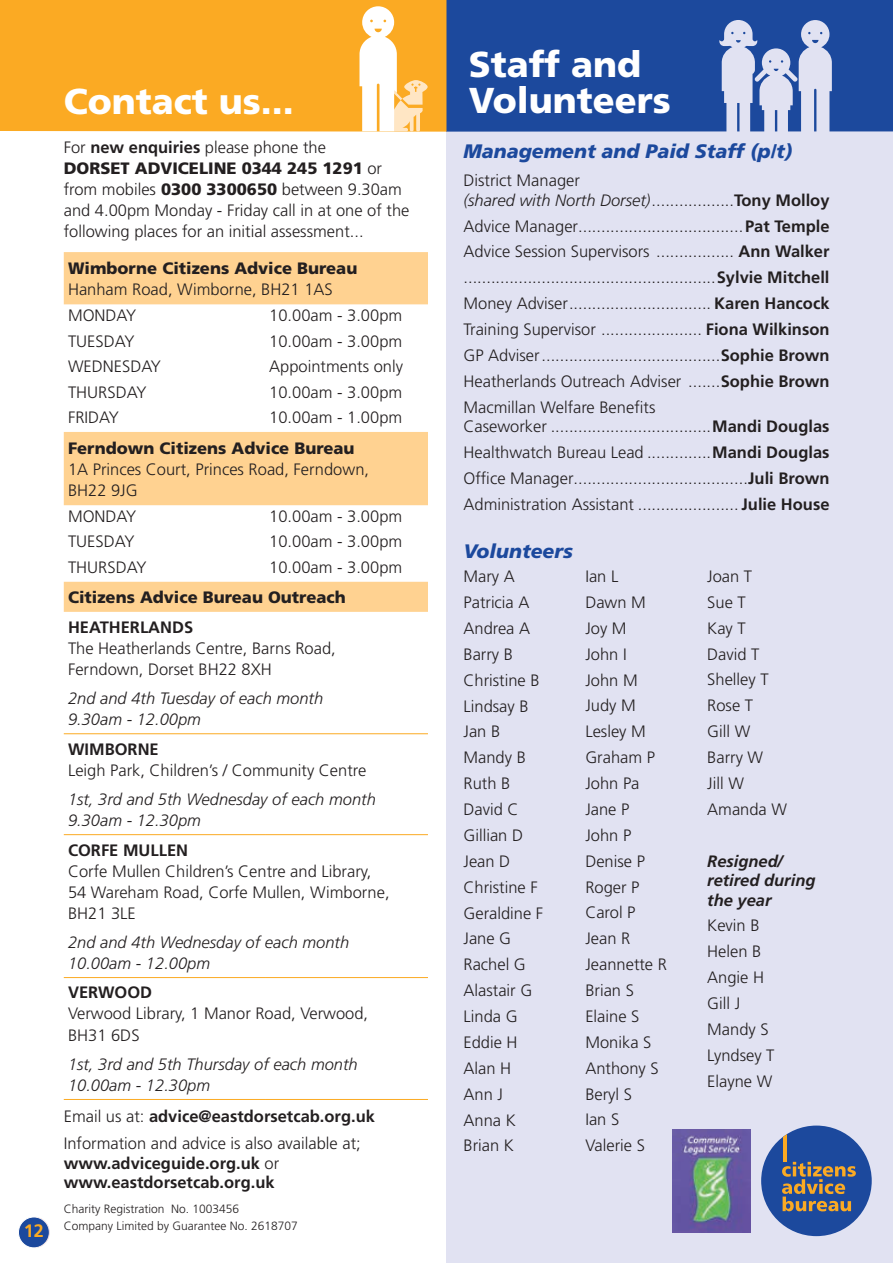
<style>
.page{position:relative;width:893px;height:1263px;background:#fff}
.page>*{position:absolute;margin:0;border:0;box-sizing:border-box;transform-origin:0 0}
.t1{font:900 36px "Frutiger LT";color:#fff}
.t2{font:italic 900 19.5px "Frutiger LT";color:#1c499d}
.t3{font:700 18px "Frutiger LT";color:#fbaa23}
.t4{font:300 16.5px/25.8px "Frutiger LT";color:#231f20}
.t5{font:italic 300 16.5px/21px "Frutiger LT";color:#231f20}
.t6{font:700 16.5px/19.5px "Frutiger LT";color:#231f20}
.t7{font:900 16.5px "Frutiger LT";color:#231f20}
.t8{font:italic 700 16.5px/19.5px "Frutiger LT";color:#231f20}
.t9{font:300 12px/16.5px "Frutiger LT";color:#231f20}
.s1{font-weight:700}
.s2{font-weight:900}
.s3{font-weight:300}
.s4{font-style:italic}
</style>
<div class="page">
<div style="left:447px;top:0;width:446px;height:1263px;background:#e1e2f2"></div>
<svg style="left:447px;top:0;width:446px;height:132px;background:#385ea9"></svg>
<div style="left:18px;top:1217px;width:31px;height:31px;background:#1c499d;border-radius:50%"></div>
<div style="left:18px;top:1217px;width:32px;height:31px;border:1px solid #fff;border-radius:50%"></div>
<div style="left:761px;top:1125px;width:111px;height:111px;background:#1c499d;border-radius:50%"></div>
<hr style="left:783px;top:1125px;width:3px;height:36px;background:#fbaa23">
<svg style="left:782px;top:1162px;width:74px;height:49px"></svg>
<div style="left:0;top:0;width:446px;height:132px;background:#fbaa23"></div>
<svg style="left:359px;top:6px;width:69px;height:126px"></svg>
<img style="left:673px;top:1129px;width:77px;height:103px">
<svg style="left:64px;top:252px;width:364px;height:360px"></svg>
<hr style="left:64px;top:733px;width:201px;height:1px;background:#fbaa23">
<hr style="left:265px;top:733px;width:163px;height:1px;background:#fbaa23">
<hr style="left:64px;top:834px;width:201px;height:1px;background:#fbaa23">
<hr style="left:265px;top:834px;width:163px;height:1px;background:#fbaa23">
<hr style="left:64px;top:977px;width:201px;height:1px;background:#fbaa23">
<hr style="left:265px;top:977px;width:163px;height:1px;background:#fbaa23">
<hr style="left:64px;top:1099px;width:201px;height:1px;background:#fbaa23">
<hr style="left:265px;top:1099px;width:163px;height:1px;background:#fbaa23">
<p class="t3" style="left:24px;top:1220px;width:22px">12</p>
<h1 class="t1" style="left:469px;top:43px;width:174px">Staff and</h1>
<h1 class="t1" style="left:64px;top:80px;width:232px">Contact us...</h1>
<h1 class="t1" style="left:469px;top:79px;width:204px">Volunteers</h1>
<p class="t4" style="left:64px;top:137px;width:347px;line-height:21px">For <span class="s1">new enquiries</span> please phone the<br><span class="s2">DORSET ADVICELINE 0344 245 1291</span> or from mobiles <span class="s2">0300 3300650</span> between 9.30am and 4.00pm Monday - Friday call in at one of the following places for an initial assessment...</p>
<p class="t7" style="left:68px;top:258px;width:291px">Wimborne Citizens Advice Bureau</p>
<p class="t4" style="left:68px;top:276px;width:266px;line-height:26.2px">Hanham Road, Wimborne, BH21 1AS<br>MONDAY</p>
<p class="t4" style="left:269px;top:303px;width:134px">10.00am - 3.00pm</p>
<p class="t4" style="left:68px;top:328px;width:68px">TUESDAY</p>
<p class="t4" style="left:269px;top:328px;width:134px">10.00am - 3.00pm</p>
<p class="t4" style="left:68px;top:354px;width:95px">WEDNESDAY</p>
<p class="t4" style="left:269px;top:354px;width:135px">Appointments only</p>
<p class="t4" style="left:68px;top:379px;width:80px">THURSDAY</p>
<p class="t4" style="left:269px;top:379px;width:134px">10.00am - 3.00pm</p>
<p class="t4" style="left:68px;top:405px;width:52px">FRIDAY</p>
<p class="t4" style="left:269px;top:405px;width:134px">10.00am - 1.00pm</p>
<p class="t7" style="left:68px;top:438px;width:288px">Ferndown Citizens Advice Bureau</p>
<p class="t4" style="left:68px;top:458px;width:303px;line-height:21px">1A Princes Court, Princes Road, Ferndown,<br>BH22 9JG</p>
<p class="t4" style="left:68px;top:503px;width:70px">MONDAY</p>
<p class="t4" style="left:269px;top:503px;width:134px">10.00am - 3.00pm</p>
<p class="t4" style="left:68px;top:529px;width:68px">TUESDAY</p>
<p class="t4" style="left:269px;top:529px;width:134px">10.00am - 3.00pm</p>
<p class="t4" style="left:68px;top:554px;width:80px">THURSDAY</p>
<p class="t4" style="left:269px;top:554px;width:134px">10.00am - 3.00pm</p>
<p class="t7" style="left:68px;top:588px;width:279px">Citizens Advice Bureau Outreach</p>
<p class="t6" style="left:68px;top:617px;width:127px">HEATHERLANDS</p>
<p class="t4" style="left:68px;top:638px;width:269px;line-height:21px">The Heatherlands Centre, Barns Road,<br>Ferndown, Dorset BH22 8XH</p>
<p class="t5" style="left:68px;top:688px;width:257px">2nd and 4th Tuesday of each month<br>9.30am - 12.00pm</p>
<p class="t6" style="left:68px;top:739px;width:92px">WIMBORNE</p>
<p class="t4" style="left:68px;top:757px;width:300px">Leigh Park, Children’s / Community Centre</p>
<p class="t5" style="left:68px;top:789px;width:309px">1st, 3rd and 5th Wednesday of each month<br>9.30am - 12.30pm</p>
<p class="t6" style="left:68px;top:840px;width:122px">CORFE MULLEN</p>
<p class="t4" style="left:68px;top:860px;width:323px;line-height:21px">Corfe Mullen Children’s Centre and Library,<br>54 Wareham Road, Corfe Mullen, Wimborne,<br>BH21 3LE</p>
<p class="t5" style="left:68px;top:932px;width:283px">2nd and 4th Wednesday of each month<br>10.00am - 12.00pm</p>
<p class="t6" style="left:68px;top:983px;width:86px">VERWOOD</p>
<p class="t4" style="left:68px;top:1003px;width:302px;line-height:21px">Verwood Library, 1 Manor Road, Verwood,<br>BH31 6DS</p>
<p class="t5" style="left:68px;top:1054px;width:291px">1st, 3rd and 5th Thursday of each month<br>10.00am - 12.30pm</p>
<p class="t4" style="left:64px;top:1102px;width:313px;line-height:27.6px">Email us at: <span class="s1">advice@eastdorsetcab.org.uk<br></span>Information and advice is also available at;</p>
<p class="t6" style="left:64px;top:1153px;width:217px">www.adviceguide.org.uk <span class="s3">or </span>www.eastdorsetcab.org.uk</p>
<p class="t9" style="left:64px;top:1201px;width:236px">Charity Registration No. 1003456<br>Company Limited by Guarantee No. 2618707</p>
<p class="t2" style="left:463px;top:140px;width:330px">Management and Paid Staff (p/t)</p>
<p class="t4" style="left:463px;top:171px;width:368px;line-height:19.5px">District Manager<br><span class="s4">(shared with North Dorset)</span>..................<span class="s1">Tony Molloy</span></p>
<p class="t4" style="left:463px;top:213px;width:368px;text-align:justify">Advice Manager....................................<span class="s1">Pat Temple </span>Advice Session Supervisors ................. <span class="s1">Ann Walker </span>.......................................................<span class="s1">Sylvie Mitchell </span>Money Adviser............................... <span class="s1">Karen Hancock </span>Training Supervisor ...................... <span class="s1">Fiona Wilkinson </span>GP Adviser.......................................<span class="s1">Sophie Brown </span>Heatherlands Outreach Adviser .......<span class="s1">Sophie Brown </span>Macmillan Welfare Benefits</p>
<p class="t4" style="left:463px;top:414px;width:368px;text-align:justify">Caseworker ...................................<span class="s1">Mandi Douglas </span>Healthwatch Bureau Lead ..............<span class="s1">Mandi Douglas </span>Office Manager......................................<span class="s1">Juli Brown </span>Administration Assistant ...................... <span class="s1">Julie House</span></p>
<p class="t2" style="left:463px;top:539px;width:111px">Volunteers</p>
<p class="t4" style="left:463px;top:564px;width:81px">Mary A<br>Patricia A<br>Andrea A<br>Barry B<br>Christine B<br>Lindsay B<br>Jan B<br>Mandy B<br>Ruth B<br>David C<br>Gillian D<br>Jean D<br>Christine F<br>Geraldine F<br>Jane G<br>Rachel G<br>Alastair G<br>Linda G<br>Eddie H<br>Alan H<br>Ann J<br>Anna K<br>Brian K</p>
<p class="t4" style="left:585px;top:564px;width:83px">Ian L<br>Dawn M<br>Joy M<br>John I<br>John M<br>Judy M<br>Lesley M<br>Graham P<br>John Pa<br>Jane P<br>John P<br>Denise P<br>Roger P<br>Carol P<br>Jean R<br>Jeannette R<br>Brian S<br>Elaine S<br>Monika S<br>Anthony S<br>Beryl S<br>Ian S<br>Valerie S</p>
<p class="t4" style="left:707px;top:564px;width:81px">Joan T<br>Sue T<br>Kay T<br>David T<br>Shelley T<br>Rose T<br>Gill W<br>Barry W<br>Jill W<br>Amanda W</p>
<p class="t8" style="left:707px;top:851px;width:110px">Resigned/ retired during the year</p>
<p class="t4" style="left:707px;top:913px;width:69px">Kevin B<br>Helen B<br>Angie H<br>Gill J<br>Mandy S<br>Lyndsey T<br>Elayne W</p>
</div>
